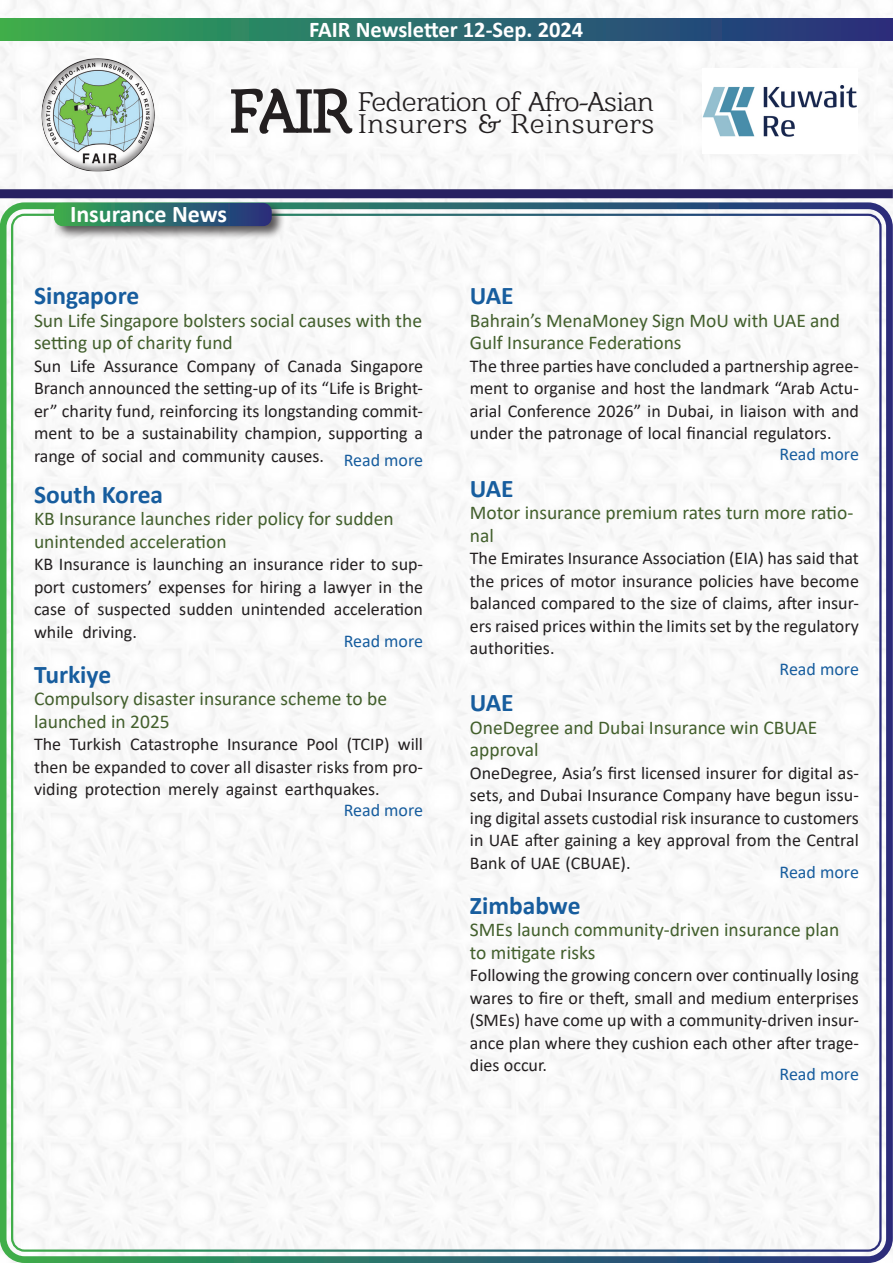
<style>
.page{position:relative;width:893px;height:1263px;background:#fff}
.page>*{position:absolute;margin:0;border:0;box-sizing:border-box;transform-origin:0 0}
.t1{font:27.6px/21.6px "Barkentina";letter-spacing:-.005em;color:#231f20;text-align:right}
.t2{font:700 25.5px "Calibri";color:#175d9e}
.t3{font:700 24px "Calibri";color:#fff}
.t4{font:700 22.5px "Calibri";color:#fff}
.t5{font:19.5px/22.5px "Calibri";color:#425f2c}
.t6{font:18px/22.5px "Calibri";color:#231f20}
.t7{font:18px "Calibri";color:#175d9e}
.s1{font-size:60.45px}
</style>
<div class="page">
<img style="left:0;top:0;width:893px;height:1263px">
<div style="left:0;top:202px;width:893px;height:1061px;border:7px solid #fff;border-radius:21px"></div>
<div style="left:0;top:189px;width:893px;height:9px;background:#272162"></div>
<div style="left:0;top:19px;width:893px;height:22px;background:linear-gradient(to right,#36ac52,#242e83)"></div>
<div style="left:40px;top:50px;width:117px;height:131px;background:#231f20;opacity:.5"></div>
<img style="left:702px;top:68px;width:156px;height:85px">
<div style="left:52px;top:201px;width:234px;height:40px;background:#231f20;opacity:.75"></div>
<svg style="left:54px;top:203px;width:218px;height:23px;background:#2d6d6b"></svg>
<p class="t4" style="left:309px;top:14px;width:276px">FAIR Newsletter 12-Sep. 2024</p>
<h1 class="t1" style="left:231px;top:90px;width:425px"><span class="s1">FAIR</span> Federation of Afro-Asian<br>Insurers &amp; Reinsurers</h1>
<p class="t3" style="left:70px;top:197px;width:159px">Insurance News</p>
<p class="t2" style="left:34px;top:278px;width:107px">Singapore</p>
<p class="t5" style="left:34px;top:309px;width:390px">Sun Life Singapore bolsters social causes with the setting up of charity fund</p>
<p class="t6" style="left:351px;top:354px;width:74px">Singapore</p>
<p class="t6" style="left:70px;top:354px;width:27px">Life</p>
<p class="t6" style="left:264px;top:354px;width:16px">of</p>
<p class="t6" style="left:288px;top:354px;width:56px">Canada</p>
<p class="t6" style="left:34px;top:354px;width:29px">Sun</p>
<p class="t6" style="left:187px;top:354px;width:70px">Company</p>
<p class="t6" style="left:104px;top:354px;width:76px">Assurance</p>
<p class="t6" style="left:34px;top:377px;width:391px">Branch announced the setting-up of its “Life is Bright-</p>
<p class="t6" style="left:34px;top:399px;width:391px">er” charity fund, reinforcing its longstanding commit-</p>
<p class="t6" style="left:34px;top:422px;width:391px">ment to be a sustainability champion, supporting a</p>
<p class="t6" style="left:34px;top:444px;width:292px">range of social and community causes.</p>
<p class="t2" style="left:34px;top:476px;width:131px">South Korea</p>
<p class="t5" style="left:34px;top:507px;width:361px">KB Insurance launches rider policy for sudden unintended acceleration</p>
<p class="t6" style="left:34px;top:575px;width:391px">port customers’ expenses for hiring a lawyer in the</p>
<p class="t7" style="left:344px;top:448px;width:81px">Read more</p>
<p class="t6" style="left:34px;top:552px;width:391px">KB Insurance is launching an insurance rider to sup-</p>
<p class="t6" style="left:334px;top:597px;width:91px">acceleration</p>
<p class="t6" style="left:74px;top:597px;width:16px">of</p>
<p class="t6" style="left:97px;top:597px;width:75px">suspected</p>
<p class="t6" style="left:179px;top:597px;width:55px">sudden</p>
<p class="t6" style="left:241px;top:597px;width:86px">unintended</p>
<p class="t6" style="left:34px;top:597px;width:34px">case</p>
<p class="t6" style="left:34px;top:620px;width:41px">while</p>
<p class="t2" style="left:34px;top:656px;width:79px">Turkiye</p>
<p class="t5" style="left:34px;top:687px;width:355px">Compulsory disaster insurance scheme to be launched in 2025</p>
<p class="t6" style="left:82px;top:620px;width:56px">driving.</p>
<p class="t7" style="left:344px;top:628px;width:81px">Read more</p>
<p class="t6" style="left:347px;top:732px;width:44px">(TCIP)</p>
<p class="t6" style="left:34px;top:732px;width:29px">The</p>
<p class="t6" style="left:34px;top:777px;width:347px">viding protection merely against earthquakes.</p>
<p class="t6" style="left:70px;top:732px;width:54px">Turkish</p>
<p class="t6" style="left:130px;top:732px;width:90px">Catastrophe</p>
<p class="t6" style="left:306px;top:732px;width:34px">Pool</p>
<p class="t6" style="left:398px;top:732px;width:27px">will</p>
<p class="t6" style="left:227px;top:732px;width:73px">Insurance</p>
<p class="t6" style="left:34px;top:755px;width:391px">then be expanded to cover all disaster risks from pro-</p>
<p class="t7" style="left:344px;top:798px;width:81px">Read more</p>
<p class="t2" style="left:470px;top:278px;width:45px">UAE</p>
<p class="t5" style="left:470px;top:309px;width:372px">Bahrain s’ MenaMoney Sign MoU with UAE and<br>Gulf Insurance Federations</p>
<p class="t6" style="left:470px;top:354px;width:391px">The three parties have concluded a partnership agree-</p>
<p class="t6" style="left:470px;top:377px;width:391px">ment to organise and host the landmark “Arab Actu-</p>
<p class="t6" style="left:470px;top:399px;width:391px">arial Conference 2026” in Dubai in, liaison with and</p>
<p class="t6" style="left:470px;top:422px;width:363px">under the patronage of local financial regulators.</p>
<p class="t7" style="left:779px;top:442px;width:81px">Read more</p>
<p class="t2" style="left:470px;top:470px;width:45px">UAE</p>
<p class="t5" style="left:470px;top:523px;width:26px">nal</p>
<p class="t5" style="left:470px;top:501px;width:385px">Motor insurance premium rates turn more ratio-</p>
<p class="t6" style="left:470px;top:546px;width:391px">The Emirates Insurance Association (EIA) has said that the prices of motor insurance policies have become</p>
<p class="t6" style="left:470px;top:614px;width:391px">ers raised prices within the limits set by the regulatory</p>
<p class="t6" style="left:470px;top:591px;width:391px">balanced compared to the size of claims, after insur-</p>
<p class="t6" style="left:470px;top:636px;width:86px">authorities.</p>
<p class="t7" style="left:779px;top:656px;width:81px">Read more</p>
<p class="t2" style="left:470px;top:685px;width:45px">UAE</p>
<p class="t5" style="left:470px;top:715px;width:349px">OneDegree and Dubai Insurance win CBUAE approval</p>
<p class="t6" style="left:470px;top:761px;width:391px">OneDegree, Asia s’ first licensed insurer for digital as-</p>
<p class="t6" style="left:470px;top:783px;width:391px">sets, and Dubai Insurance Company have begun issu-</p>
<p class="t6" style="left:470px;top:806px;width:391px">ing digital assets custodial risk insurance to customers</p>
<p class="t6" style="left:470px;top:828px;width:391px">in UAE after gaining a key approval from the Central</p>
<p class="t7" style="left:779px;top:859px;width:81px">Read more</p>
<p class="t6" style="left:470px;top:851px;width:162px">Bank of UAE (CBUAE .)</p>
<p class="t2" style="left:470px;top:887px;width:112px">Zimbabwe</p>
<p class="t5" style="left:470px;top:918px;width:371px">SMEs launch community-driven insurance plan to mitigate risks</p>
<p class="t6" style="left:470px;top:964px;width:391px">Following the growing concern over continually losing wares to fire or theft, small and medium enterprises</p>
<p class="t6" style="left:470px;top:1009px;width:391px">(SMEs) have come up with a community-driven insur-</p>
<p class="t6" style="left:470px;top:1031px;width:391px">ance plan where they cushion each other after trage-</p>
<p class="t6" style="left:470px;top:1054px;width:79px">dies occur.</p>
<p class="t7" style="left:779px;top:1062px;width:81px">Read more</p>
</div>
